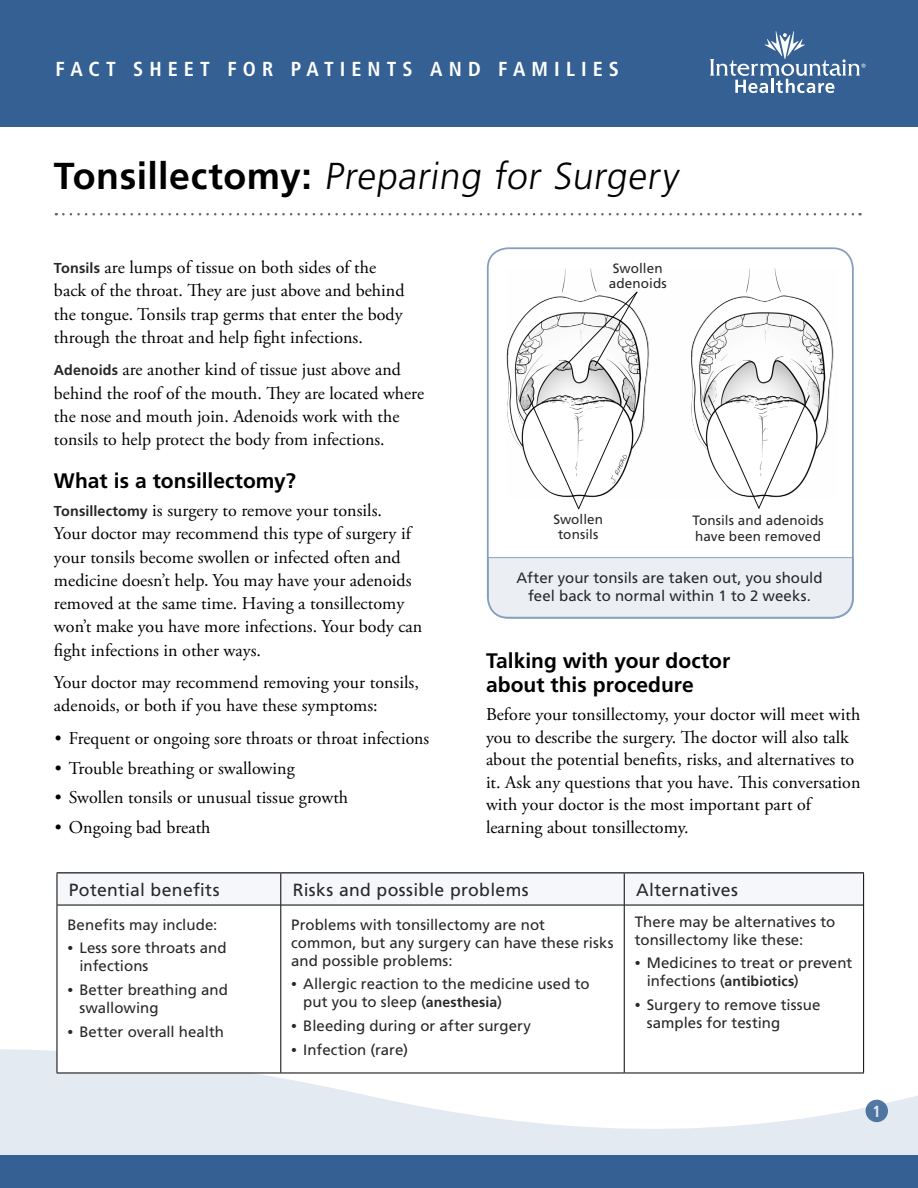
<style>
.page{position:relative;width:918px;height:1188px;background:#fff}
.page>*{position:absolute;margin:0;border:0;box-sizing:border-box;transform-origin:0 0}
.Title__h1{font:300 37.5px "Frutiger LT Std";color:#000}
.Level_1__h2{font:700 21px/24px "Frutiger LT Std";color:#000}
.Fact_Sheet_Title{font:700 condensed 20.25px "Frutiger LT Std";letter-spacing:.3em;color:#fff}
.Main__p{font:18px/23.2px "Adobe Garamond Pro";color:#000}
.Title_bar{font:17.7px "Frutiger LT Std";letter-spacing:.015em;color:#292829}
.Page_Number{font:700 condensed 16.2px "Frutiger LT Std";color:#fff}
.t1{font:15px/18px "Frutiger LT Std";letter-spacing:.005em;color:#292829}
.sentence_case_-_cntr{font:13.5px/15.8px "Frutiger LT Std";letter-spacing:.01em;color:#292829}
.sentence_case_-_left{font:13.5px/15px "Frutiger LT Std";letter-spacing:.005em;color:#292829;text-align:center}
.s1{font-weight:700}
.s2{font-family:"Frutiger LT Std";font-weight:700;font-size:14.4px;color:#292829}
.s3{font-family:"Frutiger LT Std";font-weight:700;font-size:14.1px;color:#292829}
.s4{font-family:"Adobe Garamond Pro"}
.s5{font-weight:700;font-size:14.1px}
</style>
<div class="page">
<div style="left:0;top:0;width:918px;height:127px;background:#346094"></div>
<svg style="left:0;top:1044px;width:918px;height:112px;fill:#e4eaf1"></svg>
<svg style="left:710px;top:31px;width:156px;height:62px"></svg>
<div style="left:0;top:1156px;width:918px;height:32px;background:#346094"></div>
<div style="left:58px;top:873px;width:805px;height:32px;background:#f5f7fa"></div>
<svg style="left:58px;top:906px;width:805px;height:167px"></svg>
<hr style="left:57px;top:905px;width:1px;height:168px;background:#000">
<hr style="left:280px;top:905px;width:1px;height:168px;background:#000">
<hr style="left:624px;top:905px;width:1px;height:168px;background:#000">
<hr style="left:863px;top:905px;width:1px;height:168px;background:#000">
<hr style="left:57px;top:1073px;width:224px;height:1px;background:#000">
<hr style="left:281px;top:1073px;width:343px;height:1px;background:#000">
<hr style="left:624px;top:1073px;width:240px;height:1px;background:#000">
<hr style="left:280px;top:873px;width:1px;height:32px;background:#000">
<hr style="left:624px;top:873px;width:1px;height:32px;background:#000">
<hr style="left:57px;top:873px;width:1px;height:32px;background:#000">
<hr style="left:863px;top:873px;width:1px;height:32px;background:#000">
<hr style="left:57px;top:872px;width:224px;height:1px;background:#000">
<hr style="left:281px;top:872px;width:343px;height:1px;background:#000">
<hr style="left:624px;top:872px;width:240px;height:1px;background:#000">
<hr style="left:57px;top:905px;width:224px;height:1px;background:#000">
<hr style="left:281px;top:905px;width:343px;height:1px;background:#000">
<hr style="left:624px;top:905px;width:239px;height:1px;background:#000">
<svg style="left:63px;top:213px;width:798px;height:2px"></svg>
<div style="left:487px;top:557px;width:367px;height:61px;background:#ebeff4"></div>
<img style="left:507px;top:268px;width:327px;height:200px">
<div style="left:713px;top:358px;width:8px;height:8px;background:#fff;border-radius:50%"></div>
<div style="left:809px;top:353px;width:9px;height:8px;background:#fff;border-radius:50%"></div>
<div style="left:812px;top:359px;width:8px;height:8px;background:#fff;border-radius:50%"></div>
<div style="left:711px;top:363px;width:8px;height:8px;background:#fff;border-radius:50%"></div>
<svg style="left:707px;top:394px;width:103px;height:115px"></svg>
<svg style="left:525px;top:393px;width:109px;height:117px"></svg>
<svg style="left:562px;top:291px;width:76px;height:78px"></svg>
<div style="left:487px;top:247px;width:367px;height:372px;border:2px solid #85a0bf;border-radius:20px"></div>
<p class="Fact_Sheet_Title" style="left:56px;top:57px;width:565px">FACT SHEET FOR PATIENTS AND FAMILIES</p>
<p class="Title__h1" style="left:54px;top:155px;width:631px"><span class="s1">Ton sillectomy :</span> Preparing for Surgery</p>
<p class="Main__p" style="left:54px;top:256px;width:352px"><span class="s2">Tonsils</span> are lumps of tissue on both sides of the back of the throat. They are just above and behind the tongue. Tonsils trap germs that enter the body through the throat and help fight infections.</p>
<p class="Main__p" style="left:54px;top:359px;width:372px"><span class="s2">Adenoids</span> are another kind of tissue just above and behind the roof of the mouth. They are located where the nose and mouth join. Adenoids work with the tonsils to help protect the body from infections.</p>
<p class="Level_1__h2" style="left:54px;top:468px;width:244px">What is a tonsillectomy?</p>
<p class="Main__p" style="left:54px;top:499px;width:370px"><span class="s2">Tonsillectomy</span> is surgery to remove your tonsils.<br>Your doctor may recommend this type of surgery if your tonsils become swollen or infected often and medicine doesn’t help<span class="s3">.</span> You may have your adenoids removed at the same time. Having a tonsillectomy won’t make you have more infections. Your body can fight infections in other ways.</p>
<p class="Main__p" style="left:54px;top:671px;width:366px">Your doctor may recommend removing your tonsils, adenoids, or both if you have these symptoms:</p>
<p class="Main__p" style="left:55px;top:727px;width:376px">• Frequent or ongoing sore throats or throat infections</p>
<p class="Main__p" style="left:55px;top:757px;width:241px">• Trouble breathing or swallowing</p>
<p class="Main__p" style="left:55px;top:786px;width:295px">• Swollen tonsils or unusual tissue growth</p>
<p class="Main__p" style="left:55px;top:816px;width:157px">• Ongoing bad breath</p>
<p class="sentence_case_-_left" style="left:609px;top:261px;width:59px">Swollen adenoids</p>
<p class="sentence_case_-_left" style="left:553px;top:512px;width:51px">Swollen tonsils</p>
<p class="sentence_case_-_cntr" style="left:692px;top:513px;width:133px">Tonsils and adenoids have been removed</p>
<p class="t1" style="left:517px;top:569px;width:308px;text-align:center">After your tonsils are taken out, you should feel back to normal within 1 to 2 weeks.</p>
<p class="Level_1__h2" style="left:486px;top:649px;width:246px">Talking with your doctor about this procedure</p>
<p class="Main__p" style="left:486px;top:704px;width:376px;line-height:22.5px">Before your tonsillectomy, your doctor will meet with you to describe the surgery. The doctor will also talk about the potential benefits, risks, and alternatives to it. Ask any questions that you have. This conversation with your doctor is the most important part of learning about tonsillectomy.</p>
<p class="Title_bar" style="left:69px;top:879px;width:152px">Potential benefits</p>
<p class="Title_bar" style="left:293px;top:879px;width:237px">Risks and possible problems</p>
<p class="Title_bar" style="left:636px;top:879px;width:103px">Alternatives</p>
<p class="t1" style="left:67px;top:915px;width:151px">Benefits may include:</p>
<p class="t1" style="left:79px;top:939px;width:149px;text-indent:-12px"><span class="s4">•</span> Less sore throats and infections</p>
<p class="t1" style="left:79px;top:981px;width:150px;text-indent:-12px"><span class="s4">•</span> Better breathing and swallowing</p>
<p class="t1" style="left:67px;top:1023px;width:158px"><span class="s4">•</span> Better overall health</p>
<p class="t1" style="left:635px;top:912px;width:202px">There may be alternatives to tonsillectomy like these:</p>
<p class="t1" style="left:647px;top:954px;width:207px;text-indent:-12px"><span class="s4">•</span> Medicines to treat or prevent infections (<span class="s5">antibiotics</span>)</p>
<p class="t1" style="left:647px;top:996px;width:175px;text-indent:-12px"><span class="s4">•</span> Surgery to remove tissue samples for testing</p>
<p class="t1" style="left:291px;top:915px;width:324px">Problems with tonsillectomy are not common, but any surgery can have these risks and possible problems:</p>
<p class="t1" style="left:303px;top:975px;width:288px;text-indent:-12px"><span class="s4">•</span> Allergic reaction to the medicine used to put you to sleep (<span class="s5">anesthesia</span>)</p>
<p class="t1" style="left:291px;top:1017px;width:241px"><span class="s4">•</span> Bleeding during or after surgery</p>
<p class="t1" style="left:291px;top:1041px;width:118px"><span class="s4">•</span> Infection (rare)</p>
<p class="Page_Number" style="left:873px;top:1101px;width:10px">1</p>
</div>
